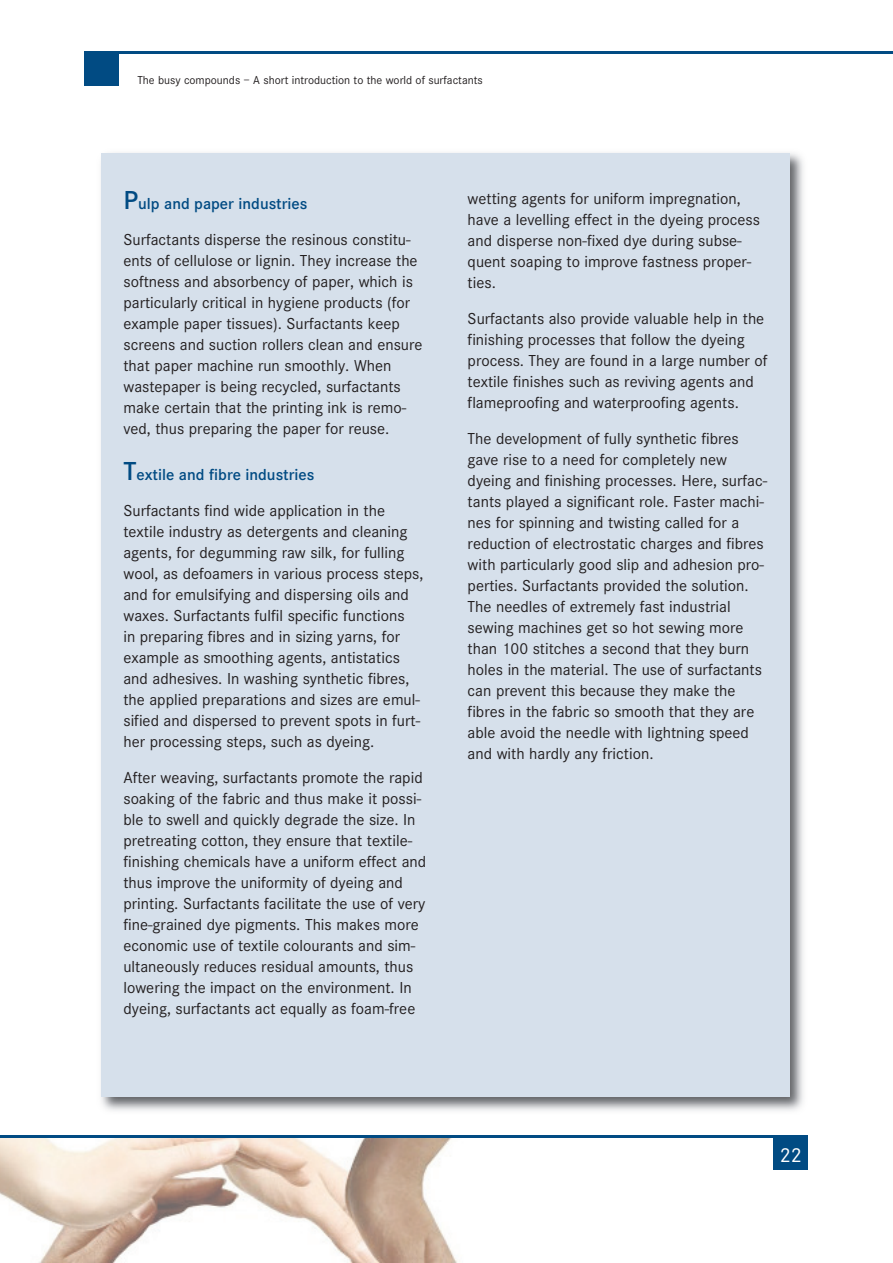
<style>
.page{position:relative;width:893px;height:1263px;background:#fff}
.page>*{position:absolute;margin:0;border:0;box-sizing:border-box;transform-origin:0 0}
.t1{font:21px "Corporate S";color:#fff}
.t2{font:16.5px/21px "Corporate S";color:#231f20}
.t3{font:12px "Corporate S";color:#231f20}
.s1{font-weight:600;font-size:27px;color:#014b83}
.s2{font-weight:600;color:#014b83}
</style>
<div class="page">
<img style="left:0;top:1137px;width:504px;height:125px">
<div style="left:774px;top:1135px;width:34px;height:34px;background:#014b83"></div>
<div style="left:85px;top:51px;width:34px;height:34px;background:#014b83"></div>
<hr style="left:100px;top:51px;width:792px;height:2px;background:#014b83">
<hr style="left:0;top:1135px;width:808px;height:2px;background:#014b83">
<img style="left:101px;top:153px;width:703px;height:958px">
<div style="left:102px;top:153px;width:688px;height:944px;background:#d6e0eb"></div>
<p class="t3" style="left:137px;top:76px;width:347px">The busy compounds – A short introduction to the world of surfactants</p>
<p class="t2" style="left:123px;top:187px;width:289px;line-height:35.8px"><span class="s1">P</span><span class="s2">ulp and paper industries<br></span>Surfactants disperse the resinous constitu-</p>
<p class="t2" style="left:123px;top:251px;width:301px">ents of cellulose or lignin. They increase the softness and absorbency of paper, which is particularly critical in hygiene products (for example paper tissues). Surfactants keep screens and suction rollers clean and ensure that paper machine run smoothly. When wastepaper is being recycled, surfactants make certain that the printing ink is remo&shy;ved, thus preparing the paper for reuse.</p>
<p class="t2" style="left:123px;top:459px;width:263px;line-height:35.8px"><span class="s1">T</span><span class="s2">extile and fibre industries<br></span>Surfactants find wide application in the</p>
<p class="t2" style="left:123px;top:523px;width:301px">textile industry as detergents and cleaning agents, for degumming raw silk, for fulling wool, as defoamers in various process steps, and for emulsifying and dispersing oils and waxes. Surfactants fulfil specific functions<br>in preparing fibres and in sizing yarns, for example as smoothing agents, antistatics and adhesives. In washing synthetic fibres, the applied preparations and sizes are emul&shy;sified and dispersed to prevent spots in furt&shy;her processing steps, such as dyeing.</p>
<p class="t2" style="left:123px;top:769px;width:304px">After weaving, surfactants promote the rapid soaking of the fabric and thus make it possi&shy;ble to swell and quickly degrade the size. In pretreating cotton, they ensure that textile&shy;finishing chemicals have a uniform effect and thus improve the uniformity of dyeing and printing. Surfactants facilitate the use of very fine-grained dye pigments. This makes more economic use of textile colourants and sim&shy;ultaneously reduces residual amounts, thus lowering the impact on the environment. In dyeing, surfactants act equally as foam-free</p>
<p class="t2" style="left:468px;top:190px;width:294px">wetting agents for uniform impregnation, have a levelling effect in the dyeing process and disperse non-fixed dye during subse&shy;quent soaping to improve fastness proper&shy;ties.</p>
<p class="t2" style="left:468px;top:309px;width:301px">Surfactants also provide valuable help in the finishing processes that follow the dyeing process. They are found in a large number of textile finishes such as reviving agents and flameproofing and waterproofing agents.</p>
<p class="t2" style="left:468px;top:429px;width:301px">The development of fully synthetic fibres gave rise to a need for completely new dyeing and finishing processes. Here, surfac&shy;tants played a significant role. Faster machi&shy;nes for spinning and twisting called for a reduction of electrostatic charges and fibres with particularly good slip and adhesion pro&shy;perties. Surfactants provided the solution.<br>The needles of extremely fast industrial sewing machines get so hot sewing more than 100 stitches a second that they burn holes in the material. The use of surfactants can prevent this because they make the fibres in the fabric so smooth that they are able avoid the needle with lightning speed and with hardly any friction.</p>
<p class="t1" style="left:780px;top:1148px;width:24px">22</p>
</div>
